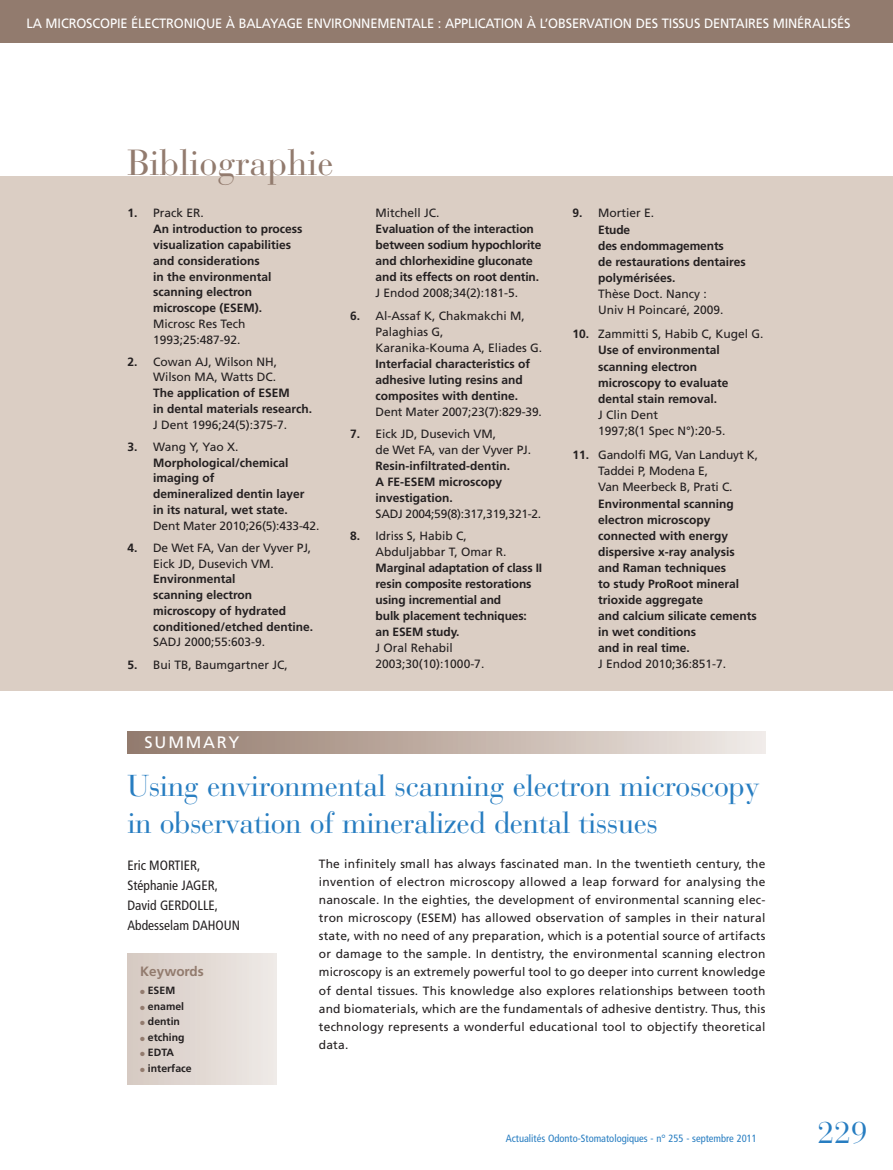
<style>
.page{position:relative;width:893px;height:1170px;background:#fff}
.page>*{position:absolute;margin:0;border:0;box-sizing:border-box;transform-origin:0 0}
.t1{font:36px "Bauer Bodoni";color:#927b6e}
.t2{font:30px/36.2px "Bauer Bodoni";letter-spacing:-.01em;color:#277dc1}
.t3{font:16.5px "Frutiger";letter-spacing:.11em;color:#fff}
.t4{font:13.5px "Frutiger";letter-spacing:-.01em;color:#fff;scale:.95 1}
.t5{font:condensed 13.5px/20.2px "Frutiger";color:#231f20}
.t6{font:700 13.5px "Frutiger";color:#927b6e}
.t7{font:12px/18px "Frutiger";color:#231f20}
.t8{font:700 12px/16px "Frutiger";color:#231f20}
.t9{font:12px "Frutiger";letter-spacing:-.02em;color:#231f20}
.t10{font:condensed 10.5px "Frutiger";color:#277dc1}
.t11{font:700 10.5px "Frutiger";color:#231f20}
.s1{font-weight:400}
.s2{font-weight:700}
.s3{color:#927b6e}
</style>
<div class="page">
<div style="left:0;top:0;width:893px;height:43px;background:#927b6e"></div>
<div style="left:0;top:176px;width:893px;height:515px;background:#dbcec4"></div>
<div style="left:128px;top:731px;width:637px;height:22px;background:linear-gradient(to right,#92786a,#f0e9e5)"></div>
<div style="left:128px;top:952px;width:148px;height:132px;background:linear-gradient(to right,#d6c9c2,#eeeae6)"></div>
<p class="t4" style="left:26px;top:18px;width:869px">LA MICROSCOPIE ÉLECTRONIQUE À BALAYAGE ENVIRONNEMENTALE : APPLICATION À L’OBSERVATION DES TISSUS DENTAIRES MINÉRALISÉS</p>
<h1 class="t1" style="left:128px;top:150px;width:208px">Bibliographie</h1>
<p class="t8" style="left:153px;top:206px;width:151px;text-indent:-26px">1. <span class="s1">Prack ER.<br></span>An introduction to process visualization capabilities and considerations<br>in the environmental scanning electron microscope (ESEM).</p>
<p class="t7" style="left:153px;top:316px;width:94px;line-height:15.8px">Microsc Res Tech<br>1993;25:487-92.</p>
<p class="t7" style="left:128px;top:354px;width:151px;line-height:15.8px;text-align:right"><span class="s2">2.</span> Cowan AJ, Wilson NH,<br>Wilson MA, Watts DC.</p>
<p class="t8" style="left:153px;top:386px;width:160px">The application of ESEM<br>in dental materials research.</p>
<p class="t7" style="left:153px;top:416px;width:136px">J Dent 1996;24(5):375-7.</p>
<p class="t8" style="left:153px;top:439px;width:153px;text-indent:-26px">3. <span class="s1">Wang Y, Yao X.<br></span>Morphological/chemical imaging of<br>demineralized dentin layer in its natural, wet state.</p>
<p class="t7" style="left:153px;top:517px;width:168px">Dent Mater 2010;26(5):433-42.</p>
<p class="t7" style="left:153px;top:540px;width:160px;line-height:15.8px;text-indent:-26px"><span class="s2">4.</span> De Wet FA, Van der Vyver PJ,<br>Eick JD, Dusevich VM.</p>
<p class="t8" style="left:153px;top:572px;width:161px">Environmental<br>scanning electron microscopy of hydrated conditioned/etched dentine.</p>
<p class="t7" style="left:153px;top:634px;width:114px">SADJ 2000;55:603-9.</p>
<p class="t7" style="left:128px;top:656px;width:162px"><span class="s2">5.</span> Bui TB, Baumgartner JC,</p>
<p class="t7" style="left:376px;top:205px;width:65px">Mitchell JC.</p>
<p class="t8" style="left:376px;top:222px;width:167px">Evaluation of the interaction between sodium hypochlorite and chlorhexidine gluconate and its effects on root dentin.</p>
<p class="t7" style="left:376px;top:285px;width:144px">J Endod 2008;34(2):181-5.</p>
<p class="t7" style="left:376px;top:308px;width:168px;line-height:15.9px;text-indent:-26px"><span class="s2">6.</span> Al-Assaf K, Chakmakchi M,<br>Palaghias G,<br>Karanika-Kouma A, Eliades G.</p>
<p class="t8" style="left:376px;top:356px;width:156px">Interfacial characteristics of adhesive luting resins and composites with dentine.</p>
<p class="t7" style="left:376px;top:403px;width:168px">Dent Mater 2007;23(7):829-39.</p>
<p class="t7" style="left:376px;top:427px;width:157px;line-height:15.9px;text-indent:-26px"><span class="s2">7.</span> Eick JD, Dusevich VM,<br>de Wet FA, van der Vyver PJ.</p>
<p class="t8" style="left:376px;top:459px;width:136px">Resin-infiltrated-dentin.<br>A FE-ESEM microscopy investigation.</p>
<p class="t9" style="left:376px;top:509px;width:167px">SADJ 2004;59(8):317,319,321-2.</p>
<p class="t7" style="left:376px;top:529px;width:132px;line-height:15.9px;text-indent:-26px"><span class="s2">8.</span> Idriss S, Habib C,<br>Abduljabbar T, Omar R.</p>
<p class="t8" style="left:376px;top:561px;width:168px">Marginal adaptation of class II resin composite restorations using incremential and<br>bulk placement techniques: an ESEM study.</p>
<p class="t7" style="left:376px;top:641px;width:110px;line-height:15.9px">J Oral Rehabil<br>2003;30(10):1000-7.</p>
<p class="t8" style="left:598px;top:206px;width:149px;text-indent:-26px">9. <span class="s1">Mortier E.<br></span>Etude<br>des endommagements<br>de restaurations dentaires polymérisées.</p>
<p class="t7" style="left:598px;top:286px;width:127px;line-height:16px">Thèse Doct. Nancy :<br>Univ H Poincaré, 2009.</p>
<p class="t8" style="left:598px;top:327px;width:167px;text-indent:-26px">10. <span class="s1">Zammitti S, Habib C, Kugel G.<br></span>Use of environmental scanning electron<br>microscopy to evaluate dental stain removal.</p>
<p class="t7" style="left:598px;top:407px;width:129px;line-height:16px">J Clin Dent<br>1997;8(1 Spec N°):20-5.</p>
<p class="t7" style="left:598px;top:448px;width:161px;line-height:16px;text-indent:-26px"><span class="s2">11.</span> Gandolfi MG, Van Landuyt K,<br>Taddei P, Modena E,<br>Van Meerbeck B, Prati C.</p>
<p class="t8" style="left:598px;top:496px;width:160px">Environmental scanning electron microscopy connected with energy dispersive x-ray analysis and Raman techniques<br>to study ProRoot mineral trioxide aggregate<br>and calcium silicate cements in wet conditions<br>and in real time.</p>
<p class="t7" style="left:598px;top:655px;width:130px">J Endod 2010;36:851-7.</p>
<h3 class="t3" style="left:145px;top:736px;width:97px">SUMMARY</h3>
<h2 class="t2" style="left:128px;top:771px;width:634px">Using environmental scanning electron microscopy in observation of mineralized dental tissues</h2>
<p class="t5" style="left:128px;top:855px;width:114px">Eric MORTIER,<br>Stéphanie JAGER,<br>David GERDOLLE,<br>Abdesselam DAHOUN</p>
<p class="t7" style="left:319px;top:856px;width:448px;text-align:justify">The infinitely small has always fascinated man. In the twentieth century, the invention of electron microscopy allowed a leap forward for analysing the nanoscale. In the eighties, the development of environmental scanning elec&shy;tron microscopy (ESEM) has allowed observation of samples in their natural state, with no need of any preparation, which is a potential source of artifacts or damage to the sample. In dentistry, the environmental scanning electron microscopy is an extremely powerful tool to go deeper into current knowledge of dental tissues. This knowledge also explores relationships between tooth and biomaterials, which are the fundamentals of adhesive dentistry. Thus, this technology represents a wonderful educational tool to objectify theoretical data.</p>
<p class="t6" style="left:140px;top:965px;width:65px">Keywords</p>
<p class="t11" style="left:140px;top:986px;width:36px"><span class="s3">●</span> ESEM</p>
<p class="t11" style="left:140px;top:1001px;width:45px"><span class="s3">●</span> enamel</p>
<p class="t11" style="left:140px;top:1017px;width:41px"><span class="s3">●</span> dentin</p>
<p class="t11" style="left:140px;top:1032px;width:46px"><span class="s3">●</span> etching</p>
<p class="t11" style="left:140px;top:1048px;width:35px"><span class="s3">●</span> EDTA</p>
<p class="t11" style="left:140px;top:1064px;width:53px"><span class="s3">●</span> interface</p>
<p class="t10" style="left:506px;top:1134px;width:253px">Actualités Odonto-Stomatologiques - n° 255 - septembre 2011</p>
<h2 class="t2" style="left:817px;top:1118px;width:52px">229</h2>
</div>
